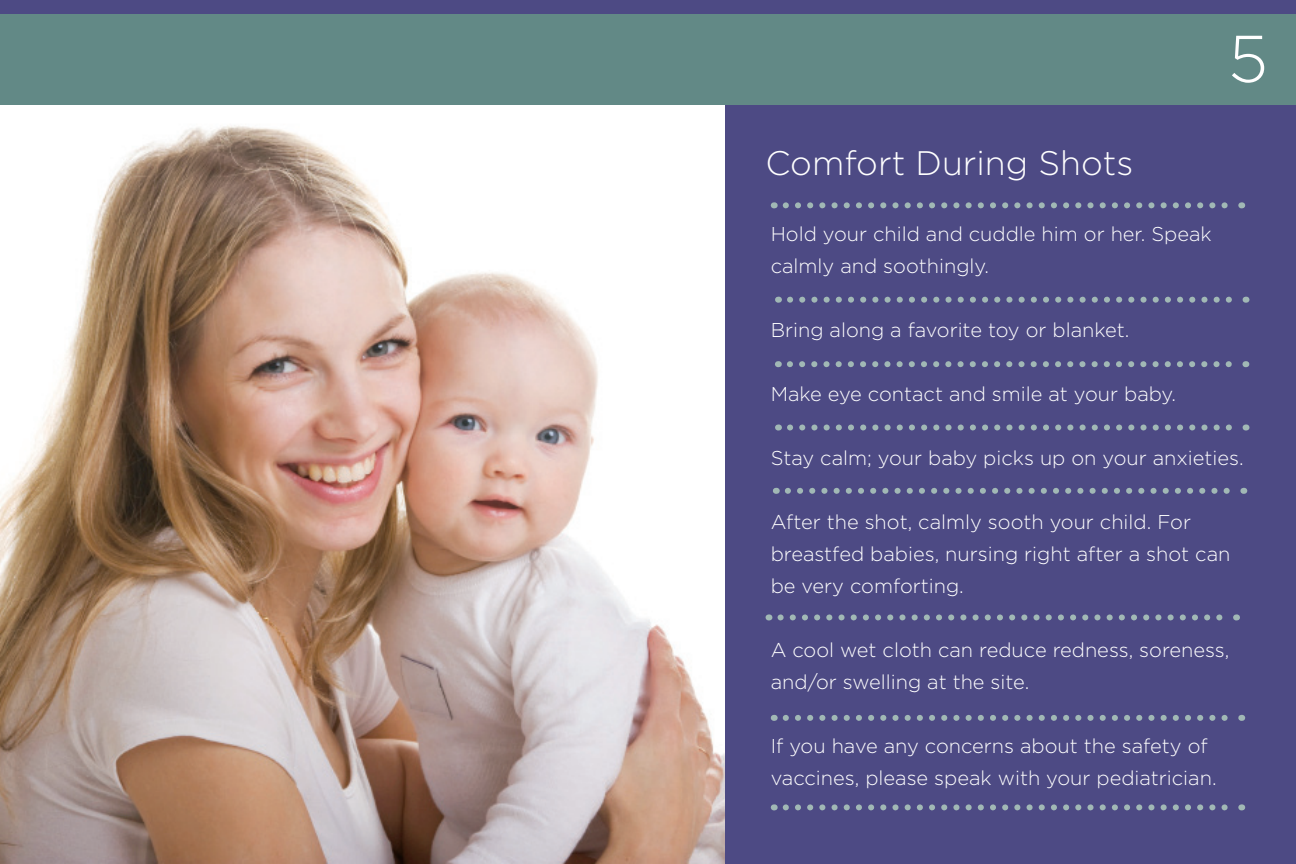
<style>
.page{position:relative;width:1296px;height:864px;background:#fff}
.page>*{position:absolute;margin:0;border:0;box-sizing:border-box;transform-origin:0 0}
.t1{font:300 66px "Gotham";color:#fff}
.t2{font:300 34px "Gotham";color:#fff}
.t3{font:300 20px/32px "Gotham";color:#fff}
</style>
<div class="page">
<div style="left:725px;top:105px;width:571px;height:759px;background:#4d4a84"></div>
<div style="left:0;top:0;width:1296px;height:105px;background:#628986"></div>
<div style="left:0;top:0;width:1296px;height:14px;background:#4d4a84"></div>
<img style="left:0;top:125px;width:725px;height:739px">
<svg style="left:790px;top:361px;width:442px;height:6px"></svg>
<svg style="left:790px;top:424px;width:442px;height:6px"></svg>
<svg style="left:780px;top:614px;width:443px;height:6px"></svg>
<svg style="left:786px;top:202px;width:442px;height:6px"></svg>
<svg style="left:790px;top:297px;width:442px;height:6px"></svg>
<svg style="left:786px;top:715px;width:442px;height:6px"></svg>
<svg style="left:788px;top:488px;width:442px;height:6px"></svg>
<svg style="left:786px;top:804px;width:442px;height:6px"></svg>
<h1 class="t1" style="left:1228px;top:17px;width:41px">5</h1>
<h2 class="t2" style="left:766px;top:142px;width:369px">Comfort During Shots</h2>
<p class="t3" style="left:771px;top:217px;width:443px">Hold your child and cuddle him or her. Speak calmly and soothingly.</p>
<p class="t3" style="left:771px;top:313px;width:360px">Bring along a favorite toy or blanket.</p>
<p class="t3" style="left:771px;top:377px;width:407px">Make eye contact and smile at your baby.</p>
<p class="t3" style="left:771px;top:441px;width:475px">Stay calm; your baby picks up on your anxieties.</p>
<p class="t3" style="left:771px;top:505px;width:461px">After the shot, calmly sooth your child. For breastfed babies, nursing right after a shot can be very comforting.</p>
<p class="t3" style="left:771px;top:633px;width:460px">A cool wet cloth can reduce redness, soreness, and/or swelling at the site.</p>
<p class="t3" style="left:771px;top:729px;width:447px">If you have any concerns about the safety of vaccines, please speak with your pediatrician.</p>
</div>
